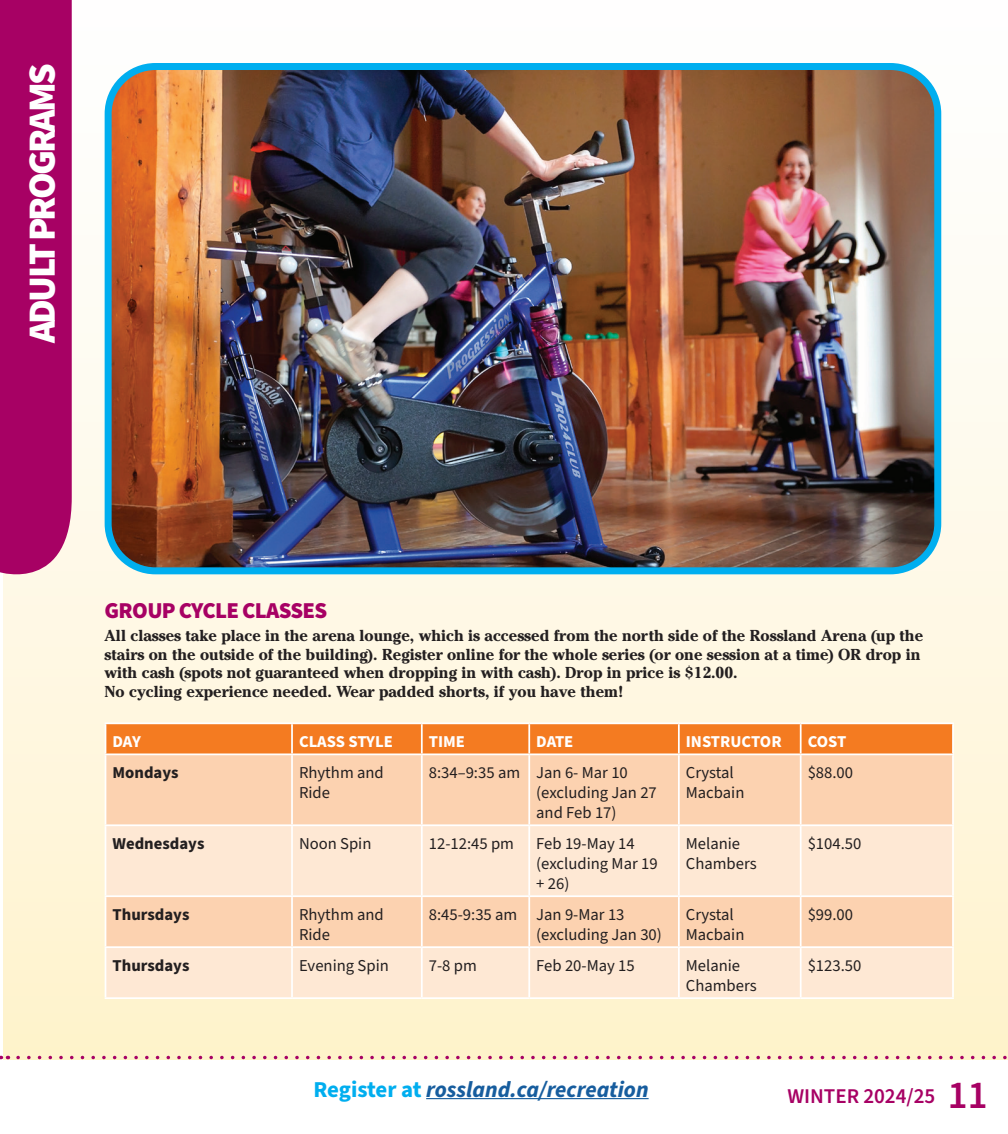
<style>
.page{position:relative;width:1008px;height:1134px;background:#fff}
.page>*{position:absolute;margin:0;border:0;box-sizing:border-box;transform-origin:0 0}
.HEAD_level_1{font:900 38.5px "Source Sans Pro";letter-spacing:-.07em;color:#fff}
.t1{font:italic 700 22.75px "Source Sans Pro";color:#175d9e}
.HEAD_level_3{font:900 22.75px "Source Sans Pro";letter-spacing:-.03em;color:#a70164}
.t2{font:600 21px "Source Sans Pro";color:#a70164}
.Body_sans{font:16.62px/19.9px "Source Sans Pro";color:#231f20}
.Body_sans-2{font:700 16.62px "Source Sans Pro";color:#fff}
.Body_sans-3{font:700 16.62px "Source Sans Pro";color:#231f20}
.Body{font:700 15.75px/18.9px "Cheltenham Std";color:#231f20}
.s1{font-style:normal;color:#00aeef}
.s2{font-size:38.5px}
</style>
<div class="page">
<div style="left:3px;top:0;width:1005px;height:1059px;background:linear-gradient(to bottom,#fdffff,#fff2ce)"></div>
<hr style="left:426px;top:1098px;width:223px;height:1px;background:#175d9e">
<svg style="left:18px;top:1056px;width:990px;height:3px;background:#e5afac"></svg>
<div style="left:0;top:0;width:72px;height:594px;background:#a70164"></div>
<img style="left:108px;top:67px;width:830px;height:504px">
<div style="left:105px;top:63px;width:836px;height:511px;border:7px solid #00aeef;border-radius:47px"></div>
<div style="left:106px;top:755px;width:846px;height:69px;background:#fcd2b0"></div>
<svg style="left:106px;top:826px;width:846px;height:171px;background:#fde1c9"></svg>
<hr style="left:105px;top:753px;width:187px;height:2px;background:#fff">
<hr style="left:105px;top:755px;width:1px;height:69px;background:#fff">
<hr style="left:292px;top:753px;width:130px;height:2px;background:#fff">
<hr style="left:291px;top:755px;width:2px;height:69px;background:#fff">
<hr style="left:422px;top:753px;width:107px;height:2px;background:#fff">
<hr style="left:421px;top:755px;width:2px;height:69px;background:#fff">
<hr style="left:529px;top:753px;width:150px;height:2px;background:#fff">
<hr style="left:528px;top:755px;width:2px;height:69px;background:#fff">
<hr style="left:679px;top:753px;width:122px;height:2px;background:#fff">
<hr style="left:678px;top:755px;width:2px;height:69px;background:#fff">
<hr style="left:801px;top:753px;width:153px;height:2px;background:#fff">
<hr style="left:800px;top:755px;width:2px;height:69px;background:#fff">
<hr style="left:952px;top:755px;width:2px;height:69px;background:#fff">
<hr style="left:105px;top:824px;width:187px;height:2px;background:#fff">
<hr style="left:105px;top:826px;width:1px;height:69px;background:#fff">
<hr style="left:105px;top:897px;width:1px;height:49px;background:#fff">
<hr style="left:105px;top:948px;width:1px;height:49px;background:#fff">
<hr style="left:292px;top:824px;width:130px;height:2px;background:#fff">
<hr style="left:291px;top:826px;width:2px;height:69px;background:#fff">
<hr style="left:291px;top:897px;width:2px;height:49px;background:#fff">
<hr style="left:291px;top:948px;width:2px;height:49px;background:#fff">
<hr style="left:422px;top:824px;width:107px;height:2px;background:#fff">
<hr style="left:421px;top:826px;width:2px;height:69px;background:#fff">
<hr style="left:421px;top:897px;width:2px;height:49px;background:#fff">
<hr style="left:421px;top:948px;width:2px;height:49px;background:#fff">
<hr style="left:529px;top:824px;width:150px;height:2px;background:#fff">
<hr style="left:528px;top:826px;width:2px;height:69px;background:#fff">
<hr style="left:528px;top:897px;width:2px;height:49px;background:#fff">
<hr style="left:528px;top:948px;width:2px;height:49px;background:#fff">
<hr style="left:679px;top:824px;width:122px;height:2px;background:#fff">
<hr style="left:678px;top:826px;width:2px;height:69px;background:#fff">
<hr style="left:678px;top:897px;width:2px;height:49px;background:#fff">
<hr style="left:678px;top:948px;width:2px;height:49px;background:#fff">
<hr style="left:801px;top:824px;width:153px;height:2px;background:#fff">
<hr style="left:800px;top:826px;width:2px;height:69px;background:#fff">
<hr style="left:952px;top:826px;width:2px;height:69px;background:#fff">
<hr style="left:800px;top:897px;width:2px;height:49px;background:#fff">
<hr style="left:952px;top:897px;width:2px;height:49px;background:#fff">
<hr style="left:800px;top:948px;width:2px;height:49px;background:#fff">
<hr style="left:952px;top:948px;width:2px;height:49px;background:#fff">
<hr style="left:105px;top:895px;width:187px;height:2px;background:#fff">
<hr style="left:105px;top:946px;width:187px;height:2px;background:#fff">
<hr style="left:105px;top:997px;width:187px;height:2px;background:#fff">
<hr style="left:292px;top:895px;width:130px;height:2px;background:#fff">
<hr style="left:292px;top:946px;width:130px;height:2px;background:#fff">
<hr style="left:292px;top:997px;width:130px;height:2px;background:#fff">
<hr style="left:422px;top:895px;width:107px;height:2px;background:#fff">
<hr style="left:422px;top:946px;width:107px;height:2px;background:#fff">
<hr style="left:422px;top:997px;width:107px;height:2px;background:#fff">
<hr style="left:529px;top:895px;width:150px;height:2px;background:#fff">
<hr style="left:529px;top:946px;width:150px;height:2px;background:#fff">
<hr style="left:529px;top:997px;width:150px;height:2px;background:#fff">
<hr style="left:679px;top:895px;width:122px;height:2px;background:#fff">
<hr style="left:679px;top:946px;width:122px;height:2px;background:#fff">
<hr style="left:679px;top:997px;width:122px;height:2px;background:#fff">
<hr style="left:801px;top:895px;width:153px;height:2px;background:#fff">
<hr style="left:801px;top:946px;width:153px;height:2px;background:#fff">
<hr style="left:801px;top:997px;width:153px;height:2px;background:#fff">
<hr style="left:105px;top:722px;width:187px;height:2px;background:#fff">
<svg style="left:105px;top:724px;width:848px;height:30px;background:#f47e27"></svg>
<hr style="left:292px;top:722px;width:130px;height:2px;background:#fff">
<hr style="left:291px;top:724px;width:2px;height:29px;background:#fff">
<hr style="left:422px;top:722px;width:107px;height:2px;background:#fff">
<hr style="left:421px;top:724px;width:2px;height:29px;background:#fff">
<hr style="left:529px;top:722px;width:150px;height:2px;background:#fff">
<hr style="left:528px;top:724px;width:2px;height:29px;background:#fff">
<hr style="left:679px;top:722px;width:122px;height:2px;background:#fff">
<hr style="left:678px;top:724px;width:2px;height:29px;background:#fff">
<hr style="left:801px;top:722px;width:153px;height:2px;background:#fff">
<hr style="left:800px;top:724px;width:2px;height:29px;background:#fff">
<hr style="left:952px;top:724px;width:2px;height:29px;background:#fff">
<p class="HEAD_level_1" style="left:15px;top:343px;width:282px;rotate:-90deg">ADULT PROGRAMS</p>
<p class="HEAD_level_3" style="left:105px;top:595px;width:224px">GROUP CYCLE CLASSES</p>
<p class="Body" style="left:105px;top:626px;width:820px">All classes take place in the arena lounge, which is accessed from the north side of the Rossland Arena (up the stairs on the outside of the building). Register online for the whole series (or one session at a time) OR drop in with cash (spots not guaranteed when dropping in with cash). Drop in price is $12.00.</p>
<p class="Body" style="left:105px;top:682px;width:520px">No cycling experience needed. Wear padded shorts, if you have them!</p>
<p class="Body_sans-2" style="left:113px;top:731px;width:30px">DAY</p>
<p class="Body_sans-2" style="left:299px;top:731px;width:95px">CLASS STYLE</p>
<p class="Body_sans-2" style="left:429px;top:731px;width:38px">TIME</p>
<p class="Body_sans-2" style="left:536px;top:731px;width:39px">DATE</p>
<p class="Body_sans-2" style="left:686px;top:731px;width:97px">INSTRUCTOR</p>
<p class="Body_sans-2" style="left:808px;top:731px;width:40px">COST</p>
<p class="Body_sans-3" style="left:113px;top:762px;width:68px">Mondays</p>
<p class="Body_sans" style="left:299px;top:763px;width:86px">Rhythm and<br>Ride</p>
<p class="Body_sans" style="left:429px;top:763px;width:93px">8:34–9:35 am</p>
<p class="Body_sans" style="left:536px;top:763px;width:122px">Jan 6- Mar 10 (excluding Jan 27 and Feb 17)</p>
<p class="Body_sans" style="left:686px;top:763px;width:60px">Crystal<br>Macbain</p>
<p class="Body_sans" style="left:808px;top:763px;width:47px">$88.00</p>
<p class="Body_sans-3" style="left:113px;top:832px;width:93px">Wednesdays</p>
<p class="Body_sans" style="left:299px;top:834px;width:74px">Noon Spin</p>
<p class="Body_sans" style="left:429px;top:834px;width:87px">12-12:45 pm</p>
<p class="Body_sans" style="left:536px;top:834px;width:100px">Feb 19-May 14</p>
<p class="Body_sans" style="left:536px;top:854px;width:123px">(excluding Mar 19 + 26)</p>
<p class="Body_sans" style="left:686px;top:834px;width:72px">Melanie<br>Chambers</p>
<p class="Body_sans" style="left:808px;top:834px;width:55px">$104.50</p>
<p class="Body_sans-3" style="left:113px;top:903px;width:78px">Thursdays</p>
<p class="Body_sans" style="left:299px;top:905px;width:86px">Rhythm and<br>Ride</p>
<p class="Body_sans" style="left:429px;top:905px;width:90px">8:45-9:35 am</p>
<p class="Body_sans" style="left:536px;top:905px;width:127px">Jan 9-Mar 13 (excluding Jan 30)</p>
<p class="Body_sans" style="left:686px;top:905px;width:60px">Crystal<br>Macbain</p>
<p class="Body_sans" style="left:808px;top:905px;width:47px">$99.00</p>
<p class="Body_sans-3" style="left:113px;top:954px;width:78px">Thursdays</p>
<p class="Body_sans" style="left:299px;top:956px;width:91px">Evening Spin</p>
<p class="Body_sans" style="left:429px;top:956px;width:50px">7-8 pm</p>
<p class="Body_sans" style="left:536px;top:956px;width:100px">Feb 20-May 15</p>
<p class="Body_sans" style="left:686px;top:956px;width:72px">Melanie<br>Chambers</p>
<p class="Body_sans" style="left:808px;top:956px;width:55px">$123.50</p>
<h2 class="t1" style="left:313px;top:1074px;width:337px"><span class="s1">Register at</span> rossland.ca/recreation</h2>
<h3 class="t2" style="left:787px;top:1082px;width:202px">WINTER 2024/25 <span class="s2">11</span></h3>
</div>
